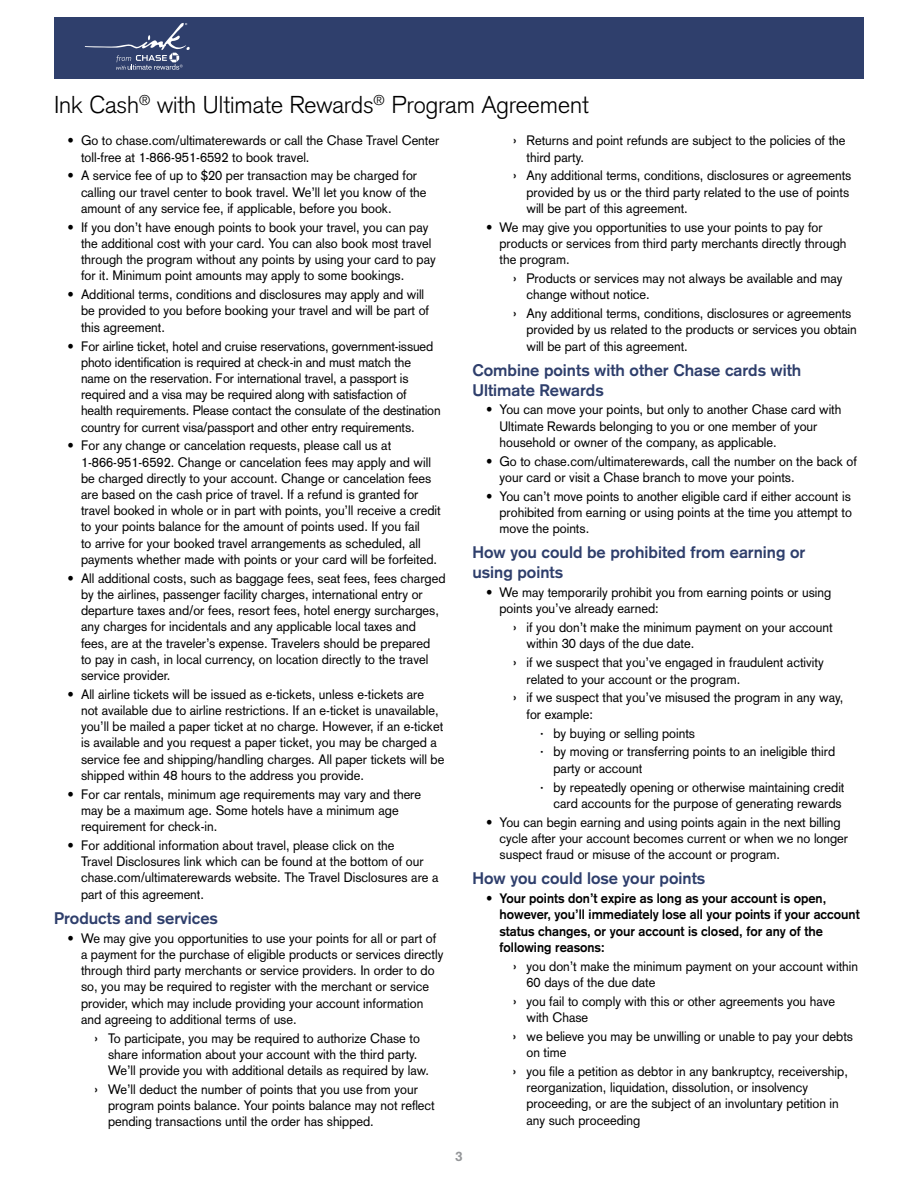
<style>
.page{position:relative;width:918px;height:1188px;background:#fff}
.page>*{position:absolute;margin:0;border:0;box-sizing:border-box;transform-origin:0 0}
.t1{font:300 24px "Akzidenz Grotesk";color:#000}
.t2{font:700 16.5px/19.8px "Akzidenz Grotesk";color:#2f3f6c}
.t3{font:13.5px/16.2px "Akzidenz Grotesk";color:#000;scale:.95 1}
.t4{font:700 13.5px/16.2px "Akzidenz Grotesk";color:#000;scale:.95 1}
.t5{font:700 13.5px "Akzidenz Grotesk";color:#939598}
.s1{font-weight:700}
</style>
<div class="page">
<div style="left:54px;top:17px;width:810px;height:62px;background:#2f3f6c"></div>
<svg style="left:85px;top:23px;width:105px;height:47px"></svg>
<h1 class="t1" style="left:54px;top:90px;width:536px">Ink Cash<sup>®</sup> with Ultimate Rewards<sup>®</sup> Program Agreement</h1>
<p class="t3" style="left:81px;top:132px;width:379px;text-indent:-14px">• Go to chase.com/ultimaterewards or call the Chase Travel Center toll-free at 1-866-951-6592 to book travel.</p>
<p class="t3" style="left:81px;top:168px;width:365px;text-indent:-14px">• A service fee of up to $20 per transaction may be charged for calling our travel center to book travel. We’ll let you know of the amount of any service fee, if applicable, before you book.</p>
<p class="t3" style="left:81px;top:219px;width:375px;text-indent:-14px">• If you don’t have enough points to book your travel, you can pay the additional cost with your card. You can also book most travel through the program without any points by using your card to pay for it. Minimum point amounts may apply to some bookings.</p>
<p class="t3" style="left:81px;top:286px;width:368px;text-indent:-14px">• Additional terms, conditions and disclosures may apply and will be provided to you before booking your travel and will be part of this agreement.</p>
<p class="t3" style="left:81px;top:338px;width:380px;text-indent:-14px">• For airline ticket, hotel and cruise reservations, government-issued photo identification is required at check-in and must match the name on the reservation. For international travel, a passport is required and a visa may be required along with satisfaction of health requirements. Please contact the consulate of the destination country for current visa/passport and other entry requirements.</p>
<p class="t3" style="left:81px;top:438px;width:380px;text-indent:-14px">• For any change or cancelation requests, please call us at 1-866-951-6592. Change or cancelation fees may apply and will be charged directly to your account. Change or cancelation fees are based on the cash price of travel. If a refund is granted for travel booked in whole or in part with points, you’ll receive a credit to your points balance for the amount of points used. If you fail<br>to arrive for your booked travel arrangements as scheduled, all payments whether made with points or your card will be forfeited.</p>
<p class="t3" style="left:81px;top:570px;width:385px;text-indent:-14px">• All additional costs, such as baggage fees, seat fees, fees charged by the airlines, passenger facility charges, international entry or departure taxes and/or fees, resort fees, hotel energy surcharges, any charges for incidentals and any applicable local taxes and fees, are at the traveler’s expense. Travelers should be prepared<br>to pay in cash, in local currency, on location directly to the travel service provider.</p>
<p class="t3" style="left:81px;top:686px;width:384px;text-indent:-14px">• All airline tickets will be issued as e-tickets, unless e-tickets are not available due to airline restrictions. If an e-ticket is unavailable, you’ll be mailed a paper ticket at no charge. However, if an e-ticket is available and you request a paper ticket, you may be charged a service fee and shipping/handling charges. All paper tickets will be shipped within 48 hours to the address you provide.</p>
<p class="t3" style="left:81px;top:786px;width:360px;text-indent:-14px">• For car rentals, minimum age requirements may vary and there may be a maximum age. Some hotels have a minimum age requirement for check-in.</p>
<p class="t3" style="left:81px;top:837px;width:378px;text-indent:-14px">• For additional information about travel, please click on the<br>Travel Disclosures link which can be found at the bottom of our chase.com/ultimaterewards website. The Travel Disclosures are a part of this agreement.</p>
<p class="t2" style="left:54px;top:908px;width:165px">Products and services</p>
<p class="t3" style="left:81px;top:930px;width:383px;text-indent:-14px">• We may give you opportunities to use your points for all or part of a payment for the purchase of eligible products or services directly through third party merchants or service providers. In order to do so, you may be required to register with the merchant or service provider, which may include providing your account information and agreeing to additional terms of use.</p>
<p class="t3" style="left:108px;top:1030px;width:340px;text-indent:-14px"><span class="s1">›</span> To participate, you may be required to authorize Chase to share information about your account with the third party.<br>We’ll provide you with additional details as required by law.</p>
<p class="t3" style="left:108px;top:1081px;width:346px;text-indent:-14px"><span class="s1">›</span> We’ll deduct the number of points that you use from your program points balance. Your points balance may not reflect pending transactions until the order has shipped.</p>
<p class="t5" style="left:455px;top:1148px;width:9px">3</p>
<p class="t3" style="left:527px;top:132px;width:337px;text-indent:-14px"><span class="s1">›</span> Returns and point refunds are subject to the policies of the third party.</p>
<p class="t3" style="left:527px;top:168px;width:344px;text-indent:-14px"><span class="s1">›</span> Any additional terms, conditions, disclosures or agreements provided by us or the third party related to the use of points will be part of this agreement.</p>
<p class="t3" style="left:500px;top:219px;width:367px;text-indent:-14px">• We may give you opportunities to use your points to pay for products or services from third party merchants directly through the program.</p>
<p class="t3" style="left:527px;top:270px;width:334px;text-indent:-14px"><span class="s1">›</span> Products or services may not always be available and may change without notice.</p>
<p class="t3" style="left:527px;top:305px;width:349px;text-indent:-14px"><span class="s1">›</span> Any additional terms, conditions, disclosures or agreements provided by us related to the products or services you obtain will be part of this agreement.</p>
<p class="t2" style="left:472px;top:360px;width:330px">Combine points with other Chase cards with<br>Ultimate Rewards</p>
<p class="t3" style="left:500px;top:402px;width:362px;text-indent:-14px">• You can move your points, but only to another Chase card with<br>Ultimate Rewards belonging to you or one member of your household or owner of the company, as applicable.</p>
<p class="t3" style="left:500px;top:453px;width:378px;text-indent:-14px">• Go to chase.com/ultimaterewards, call the number on the back of your card or visit a Chase branch to move your points.</p>
<p class="t3" style="left:500px;top:488px;width:373px;text-align:justify;text-indent:-14px">• You can’t move points to another eligible card if either account is prohibited from earning or using points at the time you attempt to move the points.</p>
<p class="t2" style="left:472px;top:543px;width:334px">How you could be prohibited from earning or using points</p>
<p class="t3" style="left:500px;top:584px;width:351px;text-indent:-14px">• We may temporarily prohibit you from earning points or using points you’ve already earned:</p>
<p class="t3" style="left:527px;top:619px;width:324px;text-indent:-14px"><span class="s1">›</span> if you don’t make the minimum payment on your account within 30 days of the due date.</p>
<p class="t3" style="left:527px;top:654px;width:314px;text-indent:-14px"><span class="s1">›</span> if we suspect that you’ve engaged in fraudulent activity related to your account or the program.</p>
<p class="t3" style="left:526px;top:690px;width:335px;text-indent:-13px"><span class="s1">›</span> if we suspect that you’ve misused the program in any way, for example:</p>
<p class="t3" style="left:540px;top:723px;width:312px;line-height:18.9px"><span class="s1">·</span> by buying or selling points<br><span class="s1">·</span> by moving or transferring points to an ineligible third</p>
<p class="t3" style="left:540px;top:758px;width:322px;line-height:18.9px;text-indent:14px">party or account<br><span class="s1">·</span> by repeatedly opening or otherwise maintaining credit</p>
<p class="t3" style="left:554px;top:795px;width:305px">card accounts for the purpose of generating rewards</p>
<p class="t3" style="left:500px;top:814px;width:369px;text-indent:-14px">• You can begin earning and using points again in the next billing cycle after your account becomes current or when we no longer suspect fraud or misuse of the account or program.</p>
<p class="t2" style="left:472px;top:868px;width:234px">How you could lose your points</p>
<p class="t4" style="left:500px;top:890px;width:381px;text-indent:-14px">• Your points don’t expire as long as your account is open, however, you’ll immediately lose all your points if your account status changes, or your account is closed, for any of the following reasons:</p>
<p class="t3" style="left:527px;top:958px;width:351px;text-indent:-14px"><span class="s1">›</span> you don’t make the minimum payment on your account within<br>60 days of the due date</p>
<p class="t3" style="left:526px;top:993px;width:327px;text-indent:-13px"><span class="s1">›</span> you fail to comply with this or other agreements you have with Chase</p>
<p class="t3" style="left:526px;top:1028px;width:345px;text-indent:-14px"><span class="s1">›</span> we believe you may be unwilling or unable to pay your debts on time</p>
<p class="t3" style="left:526px;top:1063px;width:340px;text-indent:-14px"><span class="s1">›</span> you file a petition as debtor in any bankruptcy, receivership, reorganization, liquidation, dissolution, or insolvency proceeding, or are the subject of an involuntary petition in any such proceeding</p>
</div>
